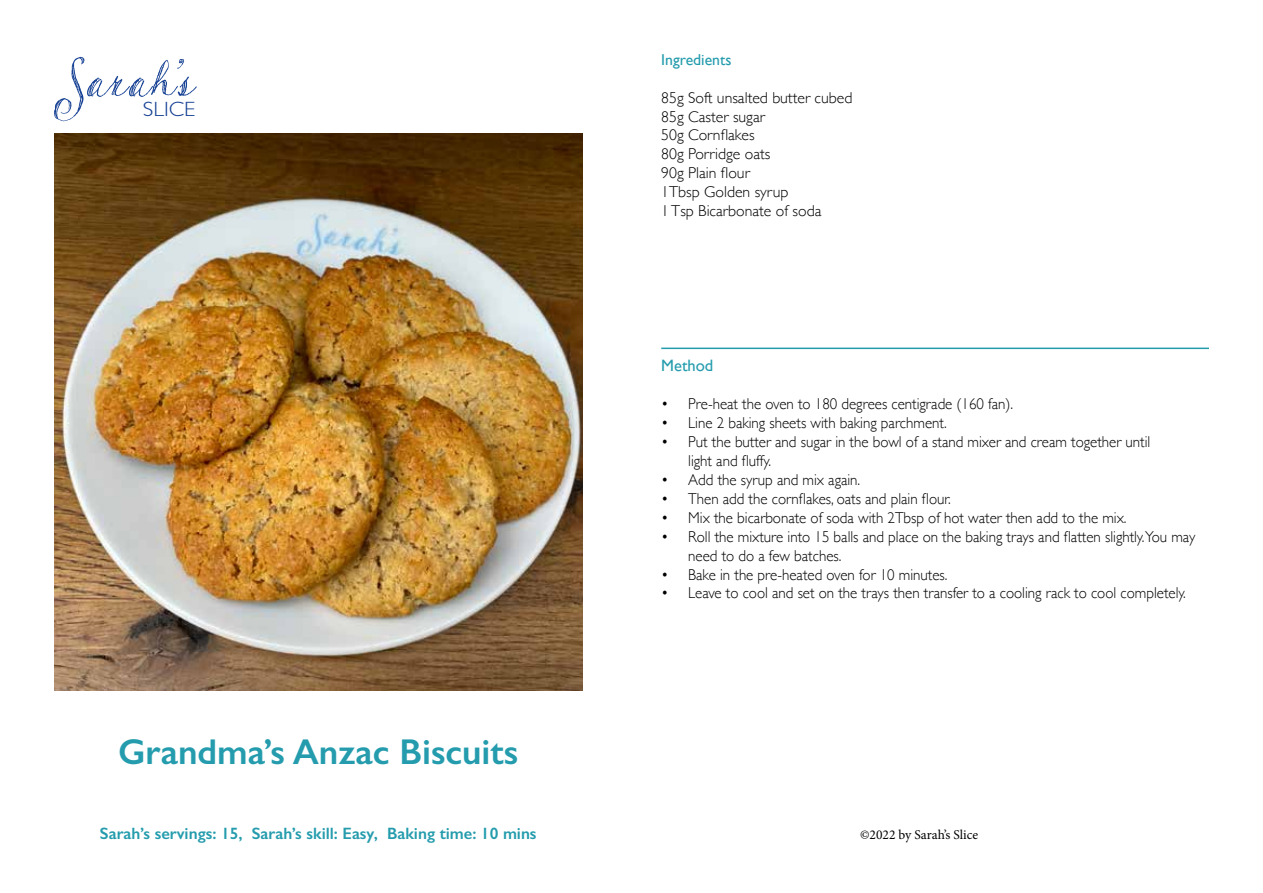
<style>
.page{position:relative;width:1263px;height:893px;background:#fff}
.page>*{position:absolute;margin:0;border:0;box-sizing:border-box;transform-origin:0 0}
.t1{font:600 36px "Gill Sans";color:#249cad}
.t2{font:300 20.7px "Gill Sans";color:#164194;scale:1.09 1}
.t3{font:600 16.5px "Gill Sans";color:#249cad}
.t4{font:16.5px "Gill Sans";color:#249cad}
.t5{font:300 15.75px/18.9px "Gill Sans";color:#000;scale:.95 1}
.t6{font:300 15.75px/18.9px "Gill Sans";color:#000}
.t7{font:15.75px "Gill Sans";color:#249cad}
.t8{font:13.5px "Minion Pro";color:#000}
</style>
<div class="page">
<img style="left:54px;top:134px;width:529px;height:556px">
<svg style="left:54px;top:57px;width:143px;height:64px"></svg>
<hr style="left:661px;top:348px;width:548px;height:1px;background:#249cad">
<h2 class="t2" style="left:143px;top:93px;width:50px">SLICE</h2>
<h1 class="t1" style="left:118px;top:730px;width:402px">Grandma’s Anzac Biscuits</h1>
<p class="t3" style="left:100px;top:824px;width:438px">Sarah’s servings: 15, Sarah’s skill: Easy, Baking time: 10 mins</p>
<p class="t7" style="left:661px;top:50px;width:72px">Ingredients</p>
<p class="t6" style="left:661px;top:87px;width:193px">85g Soft unsalted butter cubed<br>85g Caster sugar<br>50g Cornflakes<br>80g Porridge oats<br>90g Plain flour<br>1Tbsp Golden syrup<br>1 Tsp Bicarbonate of soda</p>
<p class="t4" style="left:661px;top:355px;width:54px">Method</p>
<p class="t5" style="left:661px;top:394px;width:372px">• Pre-heat the oven to 180 degrees centigrade (160 fan).</p>
<p class="t5" style="left:661px;top:413px;width:302px">• Line 2 baking sheets with baking parchment.</p>
<p class="t5" style="left:688px;top:432px;width:488px;text-indent:-27px">• Put the butter and sugar in the bowl of a stand mixer and cream together until light and fluffy.</p>
<p class="t5" style="left:661px;top:470px;width:211px">• Add the syrup and mix again.</p>
<p class="t5" style="left:661px;top:489px;width:306px">• Then add the cornflakes, oats and plain flour.</p>
<p class="t5" style="left:661px;top:507px;width:491px">• Mix the bicarbonate of soda with 2Tbsp of hot water then add to the mix.</p>
<p class="t5" style="left:688px;top:526px;width:535px;text-indent:-27px">• Roll the mixture into 15 balls and place on the baking trays and flatten slightly.You may need to do a few batches.</p>
<p class="t5" style="left:661px;top:564px;width:303px">• Bake in the pre-heated oven for 10 minutes.</p>
<p class="t5" style="left:661px;top:583px;width:554px">• Leave to cool and set on the trays then transfer to a cooling rack to cool completely.</p>
<p class="t8" style="left:860px;top:825px;width:120px">©2022 by Sarah’s Slice</p>
</div>
